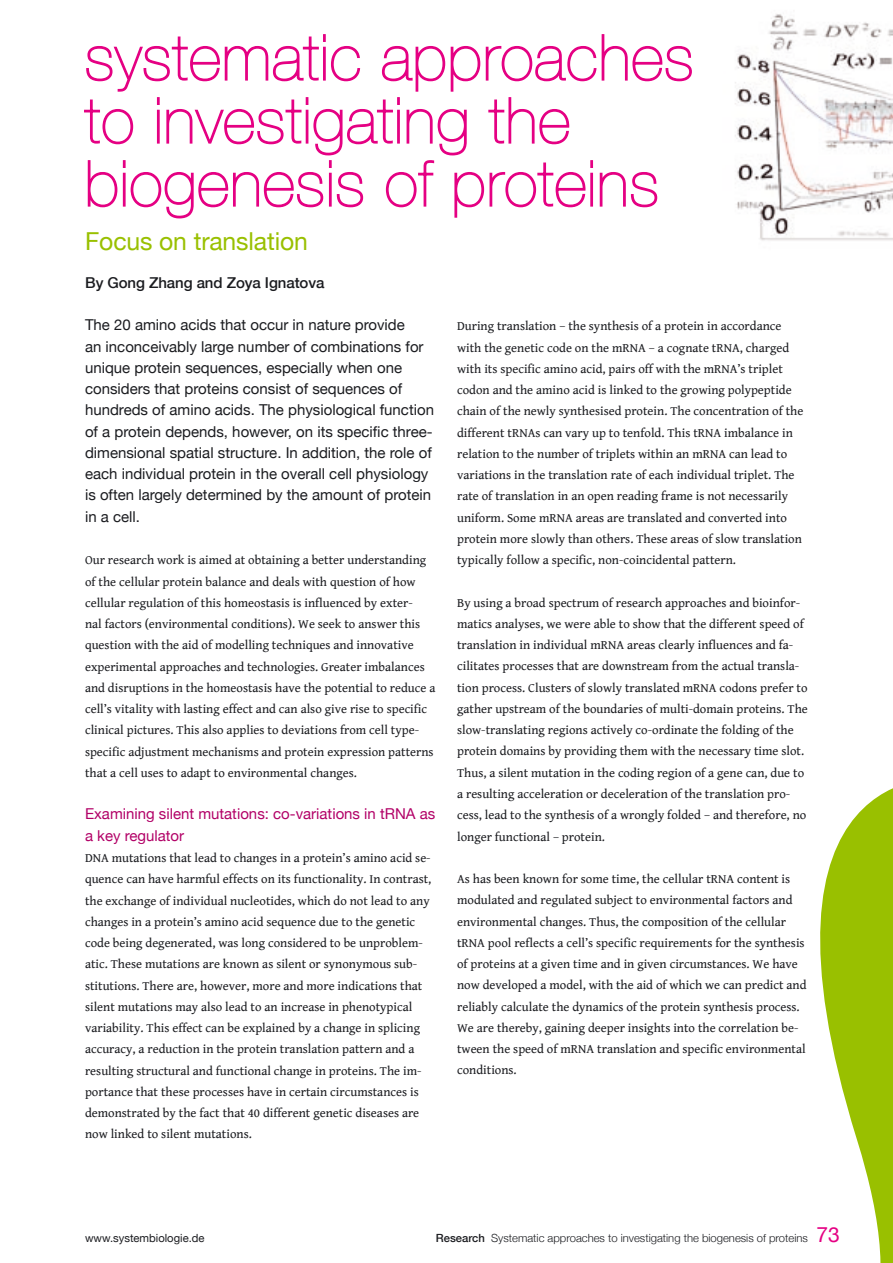
<style>
.page{position:relative;width:893px;height:1263px;background:#fff}
.page>*{position:absolute;margin:0;border:0;box-sizing:border-box;transform-origin:0 0}
.t1{font:24.75px "Helvetica Neue";letter-spacing:-.005em;color:#99c000}
.t2{font:15px/21.3px "Helvetica Neue";color:#1b1c20}
.t3{font:15px/21.3px "Helvetica Neue";color:#b20067}
.t4{font:500 15px "Helvetica Neue";color:#1b1c20}
.t5{font:12.75px/21.3px "Gentium Book Basic";color:#1b1c20}
.t6{font:300 11.25px "Helvetica Neue";color:#1b1c20}
.t7{font:11.25px "Helvetica Neue";color:#1b1c20}
.s1{font-weight:500}
.s2{font-weight:400;font-size:21px;color:#e50083}
</style>
<div class="page">
<img style="left:735px;top:14px;width:158px;height:227px">
<svg style="left:84px;top:34px;width:608px;height:185px"></svg>
<svg style="left:820px;top:788px;width:73px;height:475px;fill:#99c000"></svg>
<h1 class="t1" style="left:85px;top:226px;width:224px">Focus on translation</h1>
<p class="t4" style="left:85px;top:273px;width:241px">By Gong Zhang and Zoya Ignatova</p>
<p class="t2" style="left:85px;top:314px;width:350px">The 20 amino acids that occur in nature provide<br>an inconceivably large number of combinations for unique protein sequences, especially when one considers that proteins consist of sequences of hundreds of amino acids. The physiological function of a protein depends, however, on its specific three&shy;dimensional spatial structure. In addition, the role of each individual protein in the overall cell physiology is often largely determined by the amount of protein in a cell.</p>
<p class="t5" style="left:85px;top:549px;width:352px">Our research work is aimed at obtaining a better understanding of the cellular protein balance and deals with question of how cellular regulation of this homeostasis is influenced by exter-<br>nal factors (environmental conditions). We seek to answer this question with the aid of modelling techniques and innovative experimental approaches and technologies. Greater imbalances and disruptions in the homeostasis have the potential to reduce a cell’s vitality with lasting effect and can also give rise to specific clinical pictures. This also applies to deviations from cell type&shy;specific adjustment mechanisms and protein expression patterns that a cell uses to adapt to environmental changes.</p>
<p class="t3" style="left:85px;top:803px;width:352px">Examining silent mutations: co-variations in tRNA as a key regulator</p>
<p class="t5" style="left:85px;top:847px;width:348px">DNA mutations that lead to changes in a protein’s amino acid se&shy;quence can have harmful effects on its functionality. In contrast, the exchange of individual nucleotides, which do not lead to any changes in a protein’s amino acid sequence due to the genetic code being degenerated, was long considered to be unproblem&shy;atic. These mutations are known as silent or synonymous sub&shy;stitutions. There are, however, more and more indications that silent mutations may also lead to an increase in phenotypical variability. This effect can be explained by a change in splicing accuracy, a reduction in the protein translation pattern and a resulting structural and functional change in proteins. The im&shy;portance that these processes have in certain circumstances is demonstrated by the fact that 40 different genetic diseases are now linked to silent mutations.</p>
<p class="t5" style="left:457px;top:315px;width:348px">During translation – the synthesis of a protein in accordance with the genetic code on the mRNA – a cognate tRNA, charged with its specific amino acid, pairs off with the mRNA’s triplet codon and the amino acid is linked to the growing polypeptide chain of the newly synthesised protein. The concentration of the different tRNAs can vary up to tenfold. This tRNA imbalance in relation to the number of triplets within an mRNA can lead to variations in the translation rate of each individual triplet. The rate of translation in an open reading frame is not necessarily uniform. Some mRNA areas are translated and converted into protein more slowly than others. These areas of slow translation typically follow a specific, non-coincidental pattern.</p>
<p class="t5" style="left:457px;top:591px;width:352px">By using a broad spectrum of research approaches and bioinfor&shy;matics analyses, we were able to show that the different speed of translation in individual mRNA areas clearly influences and fa&shy;cilitates processes that are downstream from the actual transla&shy;tion process. Clusters of slowly translated mRNA codons prefer to gather upstream of the boundaries of multi-domain proteins. The slow-translating regions actively co-ordinate the folding of the protein domains by providing them with the necessary time slot.<br>Thus, a silent mutation in the coding region of a gene can, due to a resulting acceleration or deceleration of the translation pro&shy;cess, lead to the synthesis of a wrongly folded – and therefore, no longer functional – protein.</p>
<p class="t5" style="left:457px;top:868px;width:351px">As has been known for some time, the cellular tRNA content is modulated and regulated subject to environmental factors and environmental changes. Thus, the composition of the cellular tRNA pool reflects a cell’s specific requirements for the synthesis of proteins at a given time and in given circumstances. We have now developed a model, with the aid of which we can predict and reliably calculate the dynamics of the protein synthesis process.<br>We are thereby, gaining deeper insights into the correlation be&shy;tween the speed of mRNA translation and specific environmental conditions.</p>
<p class="t7" style="left:85px;top:1231px;width:121px">www.systembiologie.de</p>
<p class="t6" style="left:436px;top:1231px;width:405px"><span class="s1">Research</span> Systematic approaches to investigating the biogenesis of proteins <span class="s2">73</span></p>
</div>
